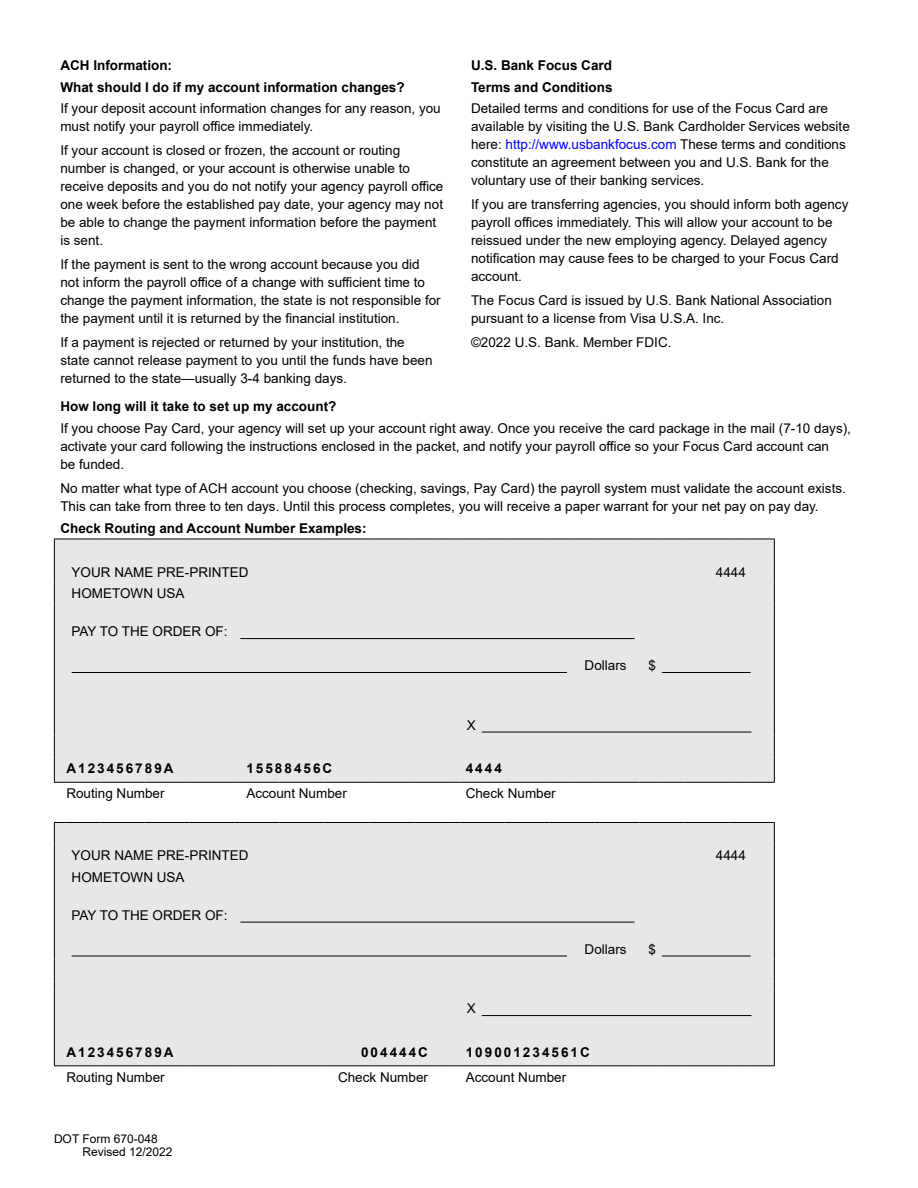
<style>
.page{position:relative;width:918px;height:1188px;background:#fff}
.page>*{position:absolute;margin:0;border:0;box-sizing:border-box;transform-origin:0 0}
.t1{font:13.5px/18px "Arial";color:#000}
.t2{font:700 13.5px "Arial";color:#000}
.t3{font:700 13.5px "Arial";letter-spacing:.15em;color:#000}
.t4{font:12px/13.5px "Arial";color:#000}
.s1{color:#00f}
</style>
<div class="page">
<div style="left:55px;top:540px;width:719px;height:242px;background:#e6e7e8"></div>
<hr style="left:99px;top:539px;width:45px;height:1px;background:#000">
<hr style="left:144px;top:539px;width:45px;height:1px;background:#000">
<hr style="left:189px;top:539px;width:45px;height:1px;background:#000">
<hr style="left:234px;top:539px;width:45px;height:1px;background:#000">
<hr style="left:279px;top:539px;width:45px;height:1px;background:#000">
<hr style="left:324px;top:539px;width:45px;height:1px;background:#000">
<hr style="left:369px;top:539px;width:45px;height:1px;background:#000">
<svg style="left:414px;top:539px;width:90px;height:1px"></svg>
<hr style="left:504px;top:539px;width:45px;height:1px;background:#000">
<svg style="left:549px;top:539px;width:45px;height:1px"></svg>
<hr style="left:594px;top:539px;width:45px;height:1px;background:#000">
<svg style="left:639px;top:539px;width:45px;height:1px"></svg>
<hr style="left:684px;top:539px;width:45px;height:1px;background:#000">
<div style="left:54px;top:539px;width:45px;height:103px;background:#e6e7e8"></div>
<div style="left:729px;top:539px;width:46px;height:103px;background:#e6e7e8"></div>
<hr style="left:54px;top:642px;width:1px;height:34px;background:#000">
<hr style="left:774px;top:642px;width:1px;height:34px;background:#000">
<div style="left:54px;top:676px;width:45px;height:107px;background:#e6e7e8"></div>
<hr style="left:99px;top:782px;width:45px;height:1px;background:#000">
<hr style="left:144px;top:782px;width:45px;height:1px;background:#000">
<hr style="left:189px;top:782px;width:45px;height:1px;background:#000">
<hr style="left:234px;top:782px;width:45px;height:1px;background:#000">
<hr style="left:279px;top:782px;width:45px;height:1px;background:#000">
<hr style="left:324px;top:782px;width:45px;height:1px;background:#000">
<hr style="left:369px;top:782px;width:45px;height:1px;background:#000">
<svg style="left:414px;top:782px;width:90px;height:1px"></svg>
<hr style="left:504px;top:782px;width:45px;height:1px;background:#000">
<svg style="left:549px;top:782px;width:45px;height:1px"></svg>
<hr style="left:594px;top:782px;width:45px;height:1px;background:#000">
<svg style="left:639px;top:782px;width:45px;height:1px"></svg>
<hr style="left:684px;top:782px;width:45px;height:1px;background:#000">
<div style="left:729px;top:676px;width:46px;height:107px;background:#e6e7e8"></div>
<hr style="left:240px;top:638px;width:394px;height:1px;background:#000">
<hr style="left:72px;top:672px;width:495px;height:1px;background:#000">
<hr style="left:662px;top:672px;width:89px;height:1px;background:#000">
<hr style="left:482px;top:732px;width:270px;height:1px;background:#000">
<div style="left:55px;top:823px;width:719px;height:242px;background:#e6e7e8"></div>
<hr style="left:99px;top:822px;width:45px;height:1px;background:#000">
<hr style="left:144px;top:822px;width:45px;height:1px;background:#000">
<hr style="left:189px;top:822px;width:45px;height:1px;background:#000">
<hr style="left:234px;top:822px;width:45px;height:1px;background:#000">
<hr style="left:279px;top:822px;width:45px;height:1px;background:#000">
<hr style="left:324px;top:822px;width:45px;height:1px;background:#000">
<hr style="left:369px;top:822px;width:45px;height:1px;background:#000">
<svg style="left:414px;top:822px;width:90px;height:1px"></svg>
<hr style="left:504px;top:822px;width:45px;height:1px;background:#000">
<svg style="left:549px;top:822px;width:45px;height:1px"></svg>
<hr style="left:594px;top:822px;width:45px;height:1px;background:#000">
<svg style="left:639px;top:822px;width:45px;height:1px"></svg>
<hr style="left:684px;top:822px;width:45px;height:1px;background:#000">
<div style="left:54px;top:822px;width:45px;height:104px;background:#e6e7e8"></div>
<div style="left:729px;top:822px;width:46px;height:104px;background:#e6e7e8"></div>
<hr style="left:54px;top:926px;width:1px;height:34px;background:#000">
<hr style="left:774px;top:926px;width:1px;height:34px;background:#000">
<div style="left:54px;top:960px;width:45px;height:106px;background:#e6e7e8"></div>
<hr style="left:99px;top:1065px;width:45px;height:1px;background:#000">
<hr style="left:144px;top:1065px;width:45px;height:1px;background:#000">
<hr style="left:189px;top:1065px;width:45px;height:1px;background:#000">
<hr style="left:234px;top:1065px;width:45px;height:1px;background:#000">
<hr style="left:279px;top:1065px;width:45px;height:1px;background:#000">
<hr style="left:324px;top:1065px;width:45px;height:1px;background:#000">
<hr style="left:369px;top:1065px;width:45px;height:1px;background:#000">
<svg style="left:414px;top:1065px;width:90px;height:1px"></svg>
<hr style="left:504px;top:1065px;width:45px;height:1px;background:#000">
<svg style="left:549px;top:1065px;width:45px;height:1px"></svg>
<hr style="left:594px;top:1065px;width:45px;height:1px;background:#000">
<svg style="left:639px;top:1065px;width:45px;height:1px"></svg>
<hr style="left:684px;top:1065px;width:45px;height:1px;background:#000">
<div style="left:729px;top:960px;width:46px;height:106px;background:#e6e7e8"></div>
<hr style="left:240px;top:922px;width:394px;height:1px;background:#000">
<hr style="left:72px;top:956px;width:495px;height:1px;background:#000">
<hr style="left:662px;top:956px;width:89px;height:1px;background:#000">
<hr style="left:482px;top:1015px;width:270px;height:1px;background:#000">
<p class="t2" style="left:60px;top:56px;width:113px">ACH Information:</p>
<p class="t2" style="left:471px;top:56px;width:143px">U.S. Bank Focus Card</p>
<p class="t2" style="left:60px;top:77px;width:346px">What should I do if my account information changes?</p>
<p class="t2" style="left:471px;top:77px;width:143px">Terms and Conditions</p>
<p class="t1" style="left:60px;top:100px;width:382px">If your deposit account information changes for any reason, you must notify your payroll office immediately.</p>
<p class="t1" style="left:60px;top:142px;width:385px">If your account is closed or frozen, the account or routing number is changed, or your account is otherwise unable to receive deposits and you do not notify your agency payroll office one week before the established pay date, your agency may not be able to change the payment information before the payment is sent.</p>
<p class="t1" style="left:60px;top:256px;width:382px">If the payment is sent to the wrong account because you did not inform the payroll office of a change with sufficient time to change the payment information, the state is not responsible for the payment until it is returned by the financial institution.</p>
<p class="t1" style="left:60px;top:334px;width:374px">If a payment is rejected or returned by your institution, the state cannot release payment to you until the funds have been returned to the state—usually 3-4 banking days.</p>
<p class="t1" style="left:471px;top:100px;width:380px">Detailed terms and conditions for use of the Focus Card are available by visiting the U.S. Bank Cardholder Services website here: <span class="s1">http://www.usbankfocus.com</span> These terms and conditions constitute an agreement between you and U.S. Bank for the voluntary use of their banking services.</p>
<p class="t1" style="left:471px;top:196px;width:379px">If you are transferring agencies, you should inform both agency payroll offices immediately. This will allow your account to be reissued under the new employing agency. Delayed agency notification may cause fees to be charged to your Focus Card account.</p>
<p class="t1" style="left:471px;top:292px;width:362px">The Focus Card is issued by U.S. Bank National Association pursuant to a license from Visa U.S.A. Inc.</p>
<p class="t1" style="left:471px;top:334px;width:202px">©2022 U.S. Bank. Member FDIC.</p>
<p class="t2" style="left:60px;top:397px;width:278px">How long will it take to set up my account?</p>
<p class="t1" style="left:60px;top:419px;width:792px">If you choose Pay Card, your agency will set up your account right away. Once you receive the card package in the mail (7-10 days), activate your card following the instructions enclosed in the packet, and notify your payroll office so your Focus Card account can<br>be funded.</p>
<p class="t1" style="left:60px;top:479px;width:787px">No matter what type of ACH account you choose (checking, savings, Pay Card) the payroll system must validate the account exists.<br>This can take from three to ten days. Until this process completes, you will receive a paper warrant for your net pay on pay day.</p>
<p class="t2" style="left:60px;top:519px;width:308px">Check Routing and Account Number Examples:</p>
<p class="t1" style="left:72px;top:563px;width:179px">YOUR NAME PRE-PRINTED</p>
<p class="t1" style="left:716px;top:563px;width:32px">4444</p>
<p class="t1" style="left:72px;top:585px;width:115px">HOMETOWN USA</p>
<p class="t1" style="left:72px;top:622px;width:158px">PAY TO THE ORDER OF:</p>
<p class="t1" style="left:585px;top:656px;width:43px">Dollars</p>
<p class="t1" style="left:648px;top:656px;width:9px">$</p>
<p class="t1" style="left:467px;top:716px;width:11px">X</p>
<p class="t3" style="left:66px;top:759px;width:109px">A123456789A</p>
<p class="t3" style="left:246px;top:759px;width:87px">15588456C</p>
<p class="t2" style="left:466px;top:759px;width:38px">4444</p>
<p class="t1" style="left:66px;top:784px;width:100px">Routing Number</p>
<p class="t1" style="left:246px;top:784px;width:102px">Account Number</p>
<p class="t1" style="left:466px;top:784px;width:92px">Check Number</p>
<p class="t1" style="left:72px;top:846px;width:179px">YOUR NAME PRE-PRINTED</p>
<p class="t1" style="left:716px;top:846px;width:32px">4444</p>
<p class="t1" style="left:72px;top:868px;width:115px">HOMETOWN USA</p>
<p class="t1" style="left:72px;top:906px;width:158px">PAY TO THE ORDER OF:</p>
<p class="t1" style="left:585px;top:940px;width:43px">Dollars</p>
<p class="t1" style="left:648px;top:940px;width:9px">$</p>
<p class="t1" style="left:467px;top:999px;width:11px">X</p>
<p class="t3" style="left:66px;top:1043px;width:109px">A123456789A</p>
<p class="t3" style="left:361px;top:1043px;width:68px">004444C</p>
<p class="t3" style="left:466px;top:1043px;width:126px">109001234561C</p>
<p class="t1" style="left:66px;top:1068px;width:100px">Routing Number</p>
<p class="t1" style="left:338px;top:1068px;width:92px">Check Number</p>
<p class="t1" style="left:466px;top:1068px;width:102px">Account Number</p>
<p class="t4" style="left:82px;top:1132px;width:92px;text-indent:-28px">DOT Form 670-048<br>Revised 12/2022</p>
</div>
